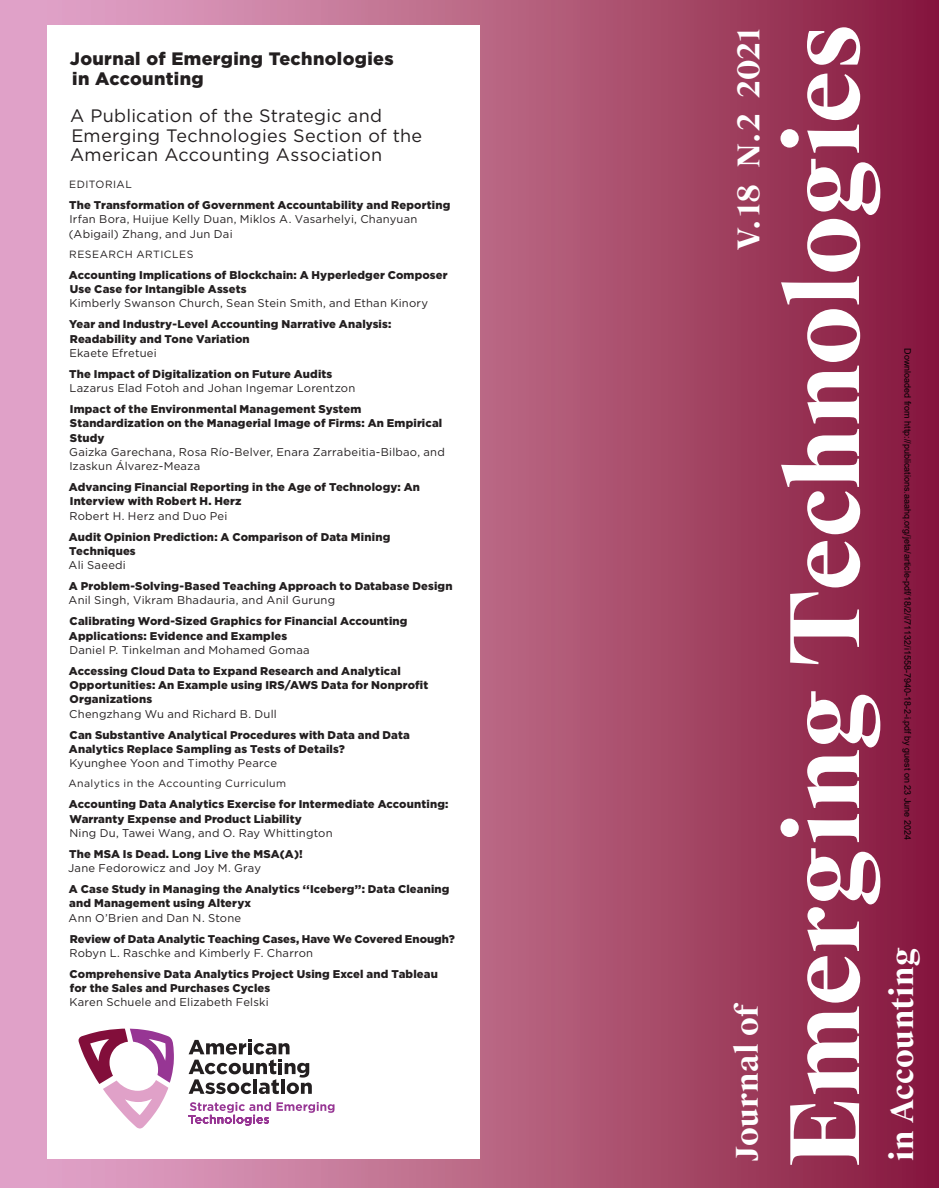
<style>
.page{position:relative;width:939px;height:1188px;background:#fff}
.page>*{position:absolute;margin:0;border:0;box-sizing:border-box;transform-origin:0 0}
.t1{font:700 30px "Suisse Works";letter-spacing:.01em;color:#fff}
.t2{font:18px/19.5px "Gotham";letter-spacing:.015em;color:#231f20}
.t3{font:900 18px/19.5px "Gotham";letter-spacing:.02em;color:#231f20}
.t4{font:900 11.25px/14.2px "Gotham";letter-spacing:.015em;color:#231f20}
.t5{font:11.25px/14.2px "Gotham";letter-spacing:.02em;color:#231f20}
.t6{font:10.5px "Gotham";letter-spacing:.04em;color:#231f20}
.t7{font:9px "Arial";color:#000}
</style>
<div class="page">
<div style="left:21px;top:0;width:918px;height:1188px;background:linear-gradient(to right,#e7adcf,#891d3d)"></div>
<svg style="left:780px;top:27px;width:100px;height:1138px;fill:#963153"></svg>
<div style="left:48px;top:26px;width:432px;height:1134px;background:#fff"></div>
<svg style="left:79px;top:1029px;width:95px;height:100px"></svg>
<svg style="left:189px;top:1039px;width:123px;height:55px"></svg>
<svg style="left:188px;top:1102px;width:146px;height:24px"></svg>
<div style="left:0;top:0;width:21px;height:1188px;background:#e0a1c8"></div>
<h2 class="t3" style="left:70px;top:49px;width:325px">Journal of Emerging Technologies in Accounting</h2>
<h2 class="t2" style="left:70px;top:106px;width:354px">A Publication of the Strategic and<br>Emerging Technologies Section of the<br>American Accounting Association</h2>
<p class="t6" style="left:69px;top:178px;width:64px">EDITORIAL</p>
<p class="t4" style="left:69px;top:198px;width:382px">The Transformation of Government Accountability and Reporting</p>
<p class="t5" style="left:69px;top:212px;width:350px">Irfan Bora, Huijue Kelly Duan, Miklos A. Vasarhelyi, Chanyuan (Abigail) Zhang, and Jun Dai</p>
<p class="t6" style="left:69px;top:247px;width:126px">RESEARCH ARTICLES</p>
<p class="t4" style="left:69px;top:268px;width:380px">Accounting Implications of Blockchain: A Hyperledger Composer<br>Use Case for Intangible Assets</p>
<p class="t5" style="left:69px;top:296px;width:360px">Kimberly Swanson Church, Sean Stein Smith, and Ethan Kinory</p>
<p class="t4" style="left:69px;top:317px;width:324px">Year and Industry-Level Accounting Narrative Analysis:<br>Readability and Tone Variation</p>
<p class="t5" style="left:69px;top:346px;width:89px">Ekaete Efretuei</p>
<p class="t4" style="left:69px;top:367px;width:265px">The Impact of Digitalization on Future Audits</p>
<p class="t5" style="left:69px;top:381px;width:287px">Lazarus Elad Fotoh and Johan Ingemar Lorentzon</p>
<p class="t4" style="left:70px;top:402px;width:374px">Impact of the Environmental Management System<br>Standardization on the Managerial Image of Firms: An Empirical<br>Study</p>
<p class="t5" style="left:69px;top:445px;width:377px">Gaizka Garechana, Rosa Río-Belver, Enara Zarrabeitia-Bilbao, and<br>Izaskun Álvarez-Meaza</p>
<p class="t4" style="left:69px;top:480px;width:352px">Advancing Financial Reporting in the Age of Technology: An<br>Interview with Robert H. Herz</p>
<p class="t5" style="left:69px;top:508px;width:159px">Robert H. Herz and Duo Pei</p>
<p class="t4" style="left:69px;top:529px;width:323px">Audit Opinion Prediction: A Comparison of Data Mining<br>Techniques</p>
<p class="t5" style="left:69px;top:558px;width:59px">Ali Saeedi</p>
<p class="t4" style="left:69px;top:579px;width:385px">A Problem-Solving-Based Teaching Approach to Database Design</p>
<p class="t5" style="left:69px;top:593px;width:268px">Anil Singh, Vikram Bhadauria, and Anil Gurung</p>
<p class="t4" style="left:69px;top:614px;width:340px">Calibrating Word-Sized Graphics for Financial Accounting<br>Applications: Evidence and Examples</p>
<p class="t5" style="left:69px;top:643px;width:242px">Daniel P. Tinkelman and Mohamed Gomaa</p>
<p class="t4" style="left:69px;top:664px;width:361px">Accessing Cloud Data to Expand Research and Analytical<br>Opportunities: An Example using IRS/AWS Data for Nonprofit<br>Organizations</p>
<p class="t5" style="left:69px;top:706px;width:209px">Chengzhang Wu and Richard B. Dull</p>
<p class="t4" style="left:69px;top:727px;width:342px">Can Substantive Analytical Procedures with Data and Data<br>Analytics Replace Sampling as Tests of Details?</p>
<p class="t5" style="left:69px;top:756px;width:209px">Kyunghee Yoon and Timothy Pearce</p>
<p class="t6" style="left:68px;top:777px;width:219px">Analytics in the Accounting Curriculum</p>
<p class="t4" style="left:69px;top:797px;width:381px">Accounting Data Analytics Exercise for Intermediate Accounting:<br>Warranty Expense and Product Liability</p>
<p class="t5" style="left:69px;top:826px;width:265px">Ning Du, Tawei Wang, and O. Ray Whittington</p>
<p class="t4" style="left:69px;top:847px;width:235px">The MSA Is Dead. Long Live the MSA(A)!</p>
<p class="t5" style="left:68px;top:861px;width:194px">Jane Fedorowicz and Joy M. Gray</p>
<p class="t4" style="left:69px;top:882px;width:382px">A Case Study in Managing the Analytics ‘‘Iceberg’’: Data Cleaning and Management using Alteryx</p>
<p class="t5" style="left:69px;top:910px;width:174px">Ann O’Brien and Dan N. Stone</p>
<p class="t4" style="left:70px;top:931px;width:386px">Review of Data Analytic Teaching Cases, Have We Covered Enough?</p>
<p class="t5" style="left:69px;top:946px;width:245px">Robyn L. Raschke and Kimberly F. Charron</p>
<p class="t4" style="left:70px;top:967px;width:370px">Comprehensive Data Analytics Project Using Excel and Tableau for the Sales and Purchases Cycles</p>
<p class="t5" style="left:69px;top:995px;width:201px">Karen Schuele and Elizabeth Felski</p>
<h1 class="t1" style="left:730px;top:250px;width:224px;rotate:-90deg">V.18 N.2 2021</h1>
<h1 class="t1" style="left:729px;top:1161px;width:159px;rotate:-90deg">Journal of</h1>
<p class="t7" style="left:911px;top:348px;width:493px;rotate:90deg">Downloaded from http://publications.aaahq.org/jeta/article-pdf/18/2/i/71132/i1558-7940-18-2-i.pdf by guest on 23 June 2024</p>
<h1 class="t1" style="left:884px;top:1161px;width:216px;rotate:-90deg">in Accounting</h1>
</div>
